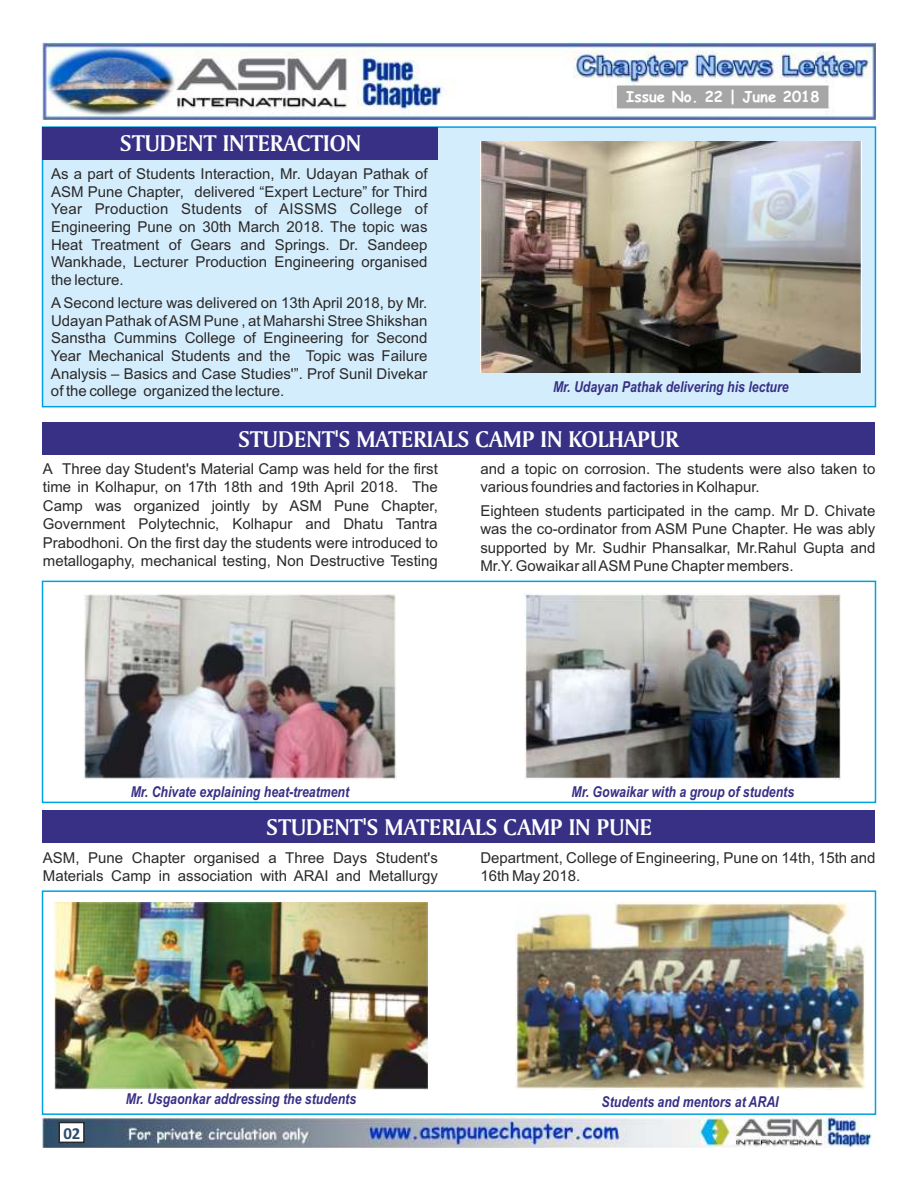
<style>
.page{position:relative;width:918px;height:1188px;background:#fff}
.page>*{position:absolute;margin:0;border:0;box-sizing:border-box;transform-origin:0 0}
.t1{font:24px "Amerigo BT Bold A";color:#fff}
.t2{font:700 16.8px "Calibri";color:#2b4d6b}
.t3{font:15px/17.5px "Arial";color:#2b2929;text-align:justify}
.t4{font:italic 700 15px "Arial Narrow";color:#383085}
.t5{font:700 15px "Comic Sans MS";color:#fff}
</style>
<div class="page">
<div style="left:42px;top:890px;width:834px;height:225px;border:2px solid #00a1e3"></div>
<div style="left:41px;top:126px;width:836px;height:282px;background:#d4edfc"></div>
<img style="left:43px;top:1117px;width:829px;height:31px">
<svg style="left:58px;top:1121px;width:27px;height:23px"></svg>
<img style="left:43px;top:43px;width:832px;height:77px">
<div style="left:617px;top:86px;width:211px;height:21px;background:#a6a6a6"></div>
<div style="left:43px;top:422px;width:832px;height:33px;background:#383085"></div>
<div style="left:42px;top:581px;width:834px;height:222px;border:2px solid #00a1e3"></div>
<div style="left:43px;top:811px;width:832px;height:32px;background:#383085"></div>
<img style="left:55px;top:903px;width:373px;height:186px">
<img style="left:515px;top:903px;width:351px;height:186px">
<div style="left:43px;top:127px;width:395px;height:33px;background:#383085"></div>
<img style="left:480px;top:141px;width:381px;height:231px">
<img style="left:84px;top:594px;width:313px;height:186px">
<img style="left:524px;top:594px;width:317px;height:186px">
<h1 class="t1" style="left:120px;top:133px;width:243px">STUDENT INTERACTION</h1>
<p class="t3" style="left:51px;top:167px;width:378px">As a part of Students Interaction, Mr. Udayan Pathak of ASM Pune Chapter, delivered “Expert Lecture” for Third Year Production Students of AISSMS College of Engineering Pune on 30th March 2018. The topic was Heat Treatment of Gears and Springs. Dr. Sandeep Wankhade, Lecturer Production Engineering organised the lecture.</p>
<p class="t3" style="left:51px;top:296px;width:378px">A Second lecture was delivered on 13th April 2018, by Mr.<br>Udayan Pathak of ASM Pune , at Maharshi Stree Shikshan Sanstha Cummins College of Engineering for Second Year Mechanical Students and the Topic was Failure Analysis – Basics and Case Studies'”. Prof Sunil Divekar of the college organized the lecture.</p>
<p class="t5" style="left:626px;top:90px;width:195px">Issue No. 22 | June 2018</p>
<p class="t4" style="left:553px;top:382px;width:237px">Mr. Udayan Pathak delivering his lecture</p>
<h1 class="t1" style="left:238px;top:429px;width:442px">STUDENT'S MATERIALS CAMP IN KOLHAPUR</h1>
<p class="t3" style="left:43px;top:461px;width:397px">A Three day Student's Material Camp was held for the first</p>
<p class="t3" style="left:480px;top:461px;width:397px">and a topic on corrosion. The students were also taken to</p>
<p class="t3" style="left:43px;top:480px;width:397px">time in Kolhapur, on 17th 18th and 19th April 2018. The</p>
<p class="t3" style="left:480px;top:480px;width:281px">various foundries and factories in Kolhapur.</p>
<p class="t3" style="left:43px;top:498px;width:397px">Camp was organized jointly by ASM Pune Chapter,</p>
<p class="t3" style="left:480px;top:503px;width:397px">Eighteen students participated in the camp. Mr D. Chivate</p>
<p class="t3" style="left:43px;top:517px;width:396px">Government Polytechnic, Kolhapur and Dhatu Tantra</p>
<p class="t3" style="left:480px;top:522px;width:397px">was the co-ordinator from ASM Pune Chapter. He was ably</p>
<p class="t3" style="left:43px;top:535px;width:397px">Prabodhoni. On the first day the students were introduced to</p>
<p class="t3" style="left:480px;top:540px;width:397px">supported by Mr. Sudhir Phansalkar, Mr.Rahul Gupta and</p>
<p class="t3" style="left:43px;top:554px;width:397px">metallogaphy, mechanical testing, Non Destructive Testing</p>
<p class="t3" style="left:480px;top:559px;width:315px">Mr.Y. Gowaikar all ASM Pune Chapter members.</p>
<p class="t4" style="left:131px;top:786px;width:220px">Mr. Chivate explaining heat-treatment</p>
<p class="t4" style="left:572px;top:786px;width:224px">Mr. Gowaikar with a group of students</p>
<h1 class="t1" style="left:267px;top:817px;width:387px">STUDENT'S MATERIALS CAMP IN PUNE</h1>
<p class="t3" style="left:43px;top:850px;width:397px">ASM, Pune Chapter organised a Three Days Student's</p>
<p class="t3" style="left:480px;top:850px;width:397px">Department, College of Engineering, Pune on 14th, 15th and</p>
<p class="t3" style="left:43px;top:868px;width:397px">Materials Camp in association with ARAI and Metallurgy</p>
<p class="t3" style="left:480px;top:868px;width:102px">16th May 2018.</p>
<p class="t2" style="left:63px;top:1126px;width:19px">02</p>
<p class="t4" style="left:126px;top:1094px;width:232px">Mr. Usgaonkar addressing the students</p>
<p class="t4" style="left:602px;top:1097px;width:179px">Students and mentors at ARAI</p>
</div>
